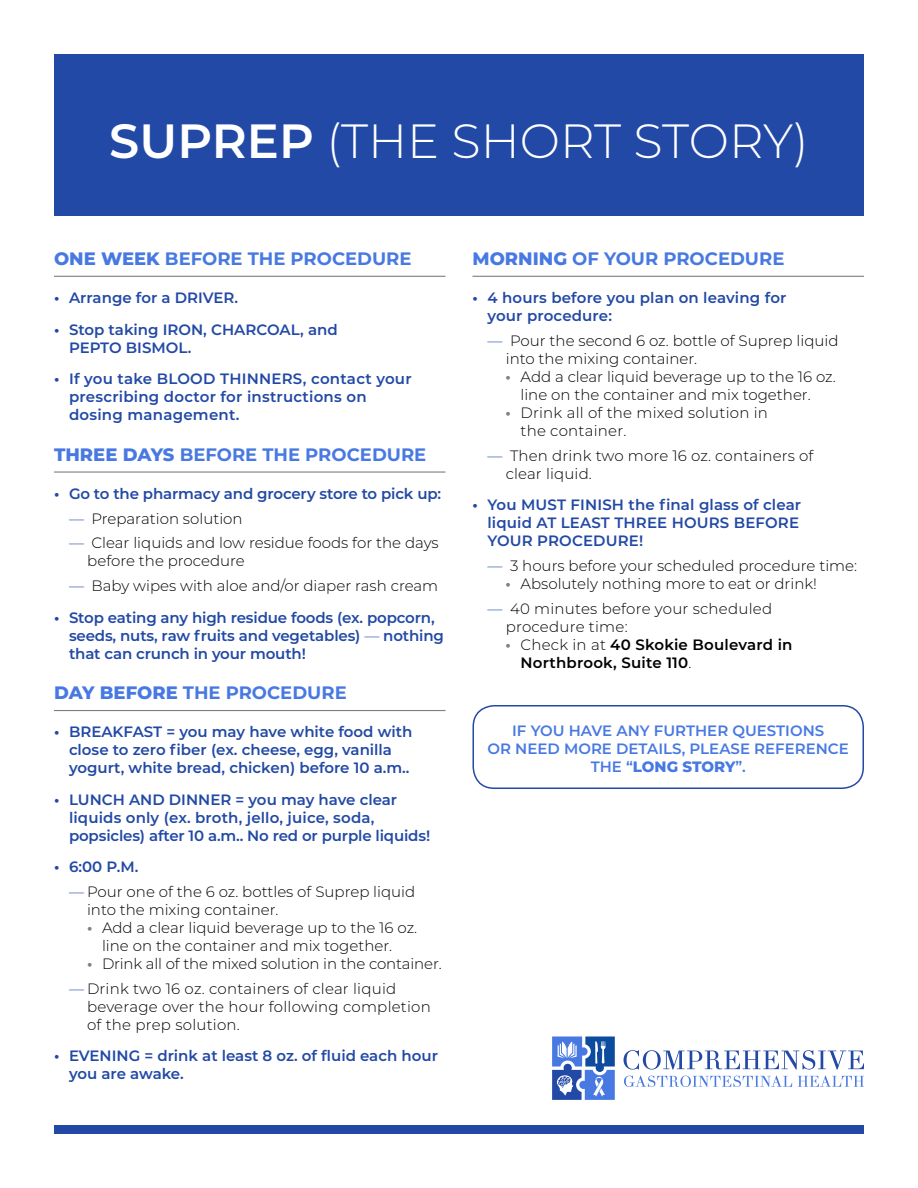
<style>
.page{position:relative;width:918px;height:1188px;background:#fff}
.page>*{position:absolute;margin:0;border:0;box-sizing:border-box;transform-origin:0 0}
.t1{font:300 48px "Montserrat";color:#fff}
.t2{font:700 18px "Montserrat";color:#4879e2}
.t3{font:300 15px/18px "Montserrat";color:#000}
.t4{font:600 15px/18px "Montserrat";color:#2249a5}
.t5{font:600 15px/18px "Montserrat";color:#4879e2;text-align:center}
.t6{font:600 15px/18px "Montserrat";letter-spacing:.015em;color:#000}
.s1{font-weight:600}
.s2{font-weight:800}
.s3{font-weight:700}
.s4{color:#2249a5}
.s5{font-weight:300}
.s6{font-weight:700;color:#808080}
</style>
<div class="page">
<div style="left:54px;top:54px;width:810px;height:162px;background:#2249a5"></div>
<svg style="left:624px;top:1050px;width:240px;height:20px"></svg>
<svg style="left:624px;top:1076px;width:168px;height:11px"></svg>
<svg style="left:798px;top:1076px;width:66px;height:11px"></svg>
<svg style="left:552px;top:1036px;width:63px;height:64px"></svg>
<hr style="left:54px;top:276px;width:392px;height:1px;background:#808080">
<hr style="left:54px;top:471px;width:392px;height:2px;background:#808080">
<hr style="left:54px;top:710px;width:392px;height:1px;background:#808080">
<hr style="left:472px;top:276px;width:392px;height:1px;background:#808080">
<div style="left:54px;top:1125px;width:810px;height:9px;background:#2249a5"></div>
<div style="left:472px;top:705px;width:392px;height:84px;border:2px solid #2249a5;border-radius:21px"></div>
<p class="t1" style="left:109px;top:109px;width:701px"><span class="s1">SUPREP</span> (THE SHORT STORY)</p>
<p class="t2" style="left:54px;top:246px;width:359px"><span class="s2">ONE WEEK</span> BEFORE THE PROCEDURE</p>
<p class="t4" style="left:54px;top:288px;width:186px"><span class="s3">•</span> Arrange for a DRIVER.</p>
<p class="t4" style="left:69px;top:320px;width:270px;text-indent:-15px"><span class="s3">•</span> Stop taking IRON, CHARCOAL, and<br>PEPTO BISMOL.</p>
<p class="t4" style="left:69px;top:369px;width:344px;text-indent:-15px"><span class="s3">•</span> If you take BLOOD THINNERS, contact your prescribing doctor for instructions on dosing management.</p>
<p class="t2" style="left:54px;top:441px;width:374px"><span class="s2">THREE DAYS</span> BEFORE THE PROCEDURE</p>
<p class="t4" style="left:54px;top:484px;width:389px"><span class="s3">•</span> Go to the pharmacy and grocery store to pick up:</p>
<p class="t3" style="left:69px;top:509px;width:175px"><span class="s4">—</span> Preparation solution</p>
<p class="t3" style="left:87px;top:534px;width:353px;text-indent:-18px"><span class="s4">—</span> Clear liquids and low residue foods for the days before the procedure</p>
<p class="t3" style="left:69px;top:576px;width:371px"><span class="s4">—</span> Baby wipes with aloe and/or diaper rash cream</p>
<p class="t4" style="left:69px;top:608px;width:377px;text-indent:-15px"><span class="s3">•</span> Stop eating any high residue foods (ex. popcorn, seeds, nuts, raw fruits and vegetables) <span class="s5">—</span> nothing that can crunch in your mouth!</p>
<p class="t2" style="left:54px;top:680px;width:294px"><span class="s2">DAY BEFORE</span> THE PROCEDURE</p>
<p class="t4" style="left:69px;top:722px;width:345px;text-indent:-15px"><span class="s3">•</span> BREAKFAST = you may have white food with close to zero fiber (ex. cheese, egg, vanilla yogurt, white bread, chicken) before 10 a.m..</p>
<p class="t4" style="left:69px;top:790px;width:363px;text-indent:-15px"><span class="s3">•</span> LUNCH AND DINNER = you may have clear liquids only (ex. broth, jello, juice, soda, popsicles) after 10 a.m.. No red or purple liquids!</p>
<p class="t4" style="left:54px;top:857px;width:86px"><span class="s3">•</span> 6:00 P.M.</p>
<p class="t3" style="left:87px;top:882px;width:330px;text-indent:-18px"><span class="s4">—</span> Pour one of the 6 oz. bottles of Suprep liquid into the mixing container.</p>
<p class="t3" style="left:102px;top:918px;width:317px;text-indent:-15px"><span class="s6">•</span> Add a clear liquid beverage up to the 16 oz. line on the container and mix together.</p>
<p class="t3" style="left:87px;top:954px;width:356px"><span class="s6">•</span> Drink all of the mixed solution in the container.</p>
<p class="t3" style="left:87px;top:979px;width:345px;text-indent:-18px"><span class="s4">—</span> Drink two 16 oz. containers of clear liquid beverage over the hour following completion of the prep solution.</p>
<p class="t4" style="left:69px;top:1046px;width:371px;text-indent:-15px"><span class="s3">•</span> EVENING = drink at least 8 oz. of fluid each hour you are awake.</p>
<p class="t2" style="left:472px;top:246px;width:313px"><span class="s2">MORNING</span> OF YOUR PROCEDURE</p>
<p class="t4" style="left:488px;top:288px;width:300px;text-indent:-15px"><span class="s3">•</span> 4 hours before you plan on leaving for your procedure:</p>
<p class="t3" style="left:506px;top:331px;width:334px;text-indent:-18px"><span class="s4">—</span> Pour the second 6 oz. bottle of Suprep liquid into the mixing container.</p>
<p class="t3" style="left:520px;top:367px;width:317px;text-indent:-15px"><span class="s6">•</span> Add a clear liquid beverage up to the 16 oz. line on the container and mix together.</p>
<p class="t3" style="left:520px;top:403px;width:249px;text-indent:-15px"><span class="s6">•</span> Drink all of the mixed solution in the container.</p>
<p class="t3" style="left:506px;top:446px;width:309px;text-indent:-18px"><span class="s4">—</span> Then drink two more 16 oz. containers of clear liquid.</p>
<p class="t4" style="left:488px;top:495px;width:315px;text-indent:-15px"><span class="s3">•</span> You MUST FINISH the final glass of clear liquid AT LEAST THREE HOURS BEFORE<br>YOUR PROCEDURE!</p>
<p class="t3" style="left:488px;top:556px;width:371px"><span class="s4">—</span> 3 hours before your scheduled procedure time:</p>
<p class="t3" style="left:506px;top:574px;width:313px"><span class="s6">•</span> Absolutely nothing more to eat or drink!</p>
<p class="t3" style="left:506px;top:599px;width:268px;text-indent:-18px"><span class="s4">—</span> 40 minutes before your scheduled procedure time:</p>
<p class="t6" style="left:520px;top:635px;width:274px;text-indent:-15px"><span class="s6">•</span> <span class="s5">Check in at</span> 40 Skokie Boulevard in<br>Northbrook, Suite 110<span class="s5">.</span></p>
<p class="t5" style="left:488px;top:721px;width:363px">IF YOU HAVE ANY FURTHER QUESTIONS<br>OR NEED MORE DETAILS, PLEASE REFERENCE<br>THE “<span class="s2">LONG STORY</span>”.</p>
</div>
